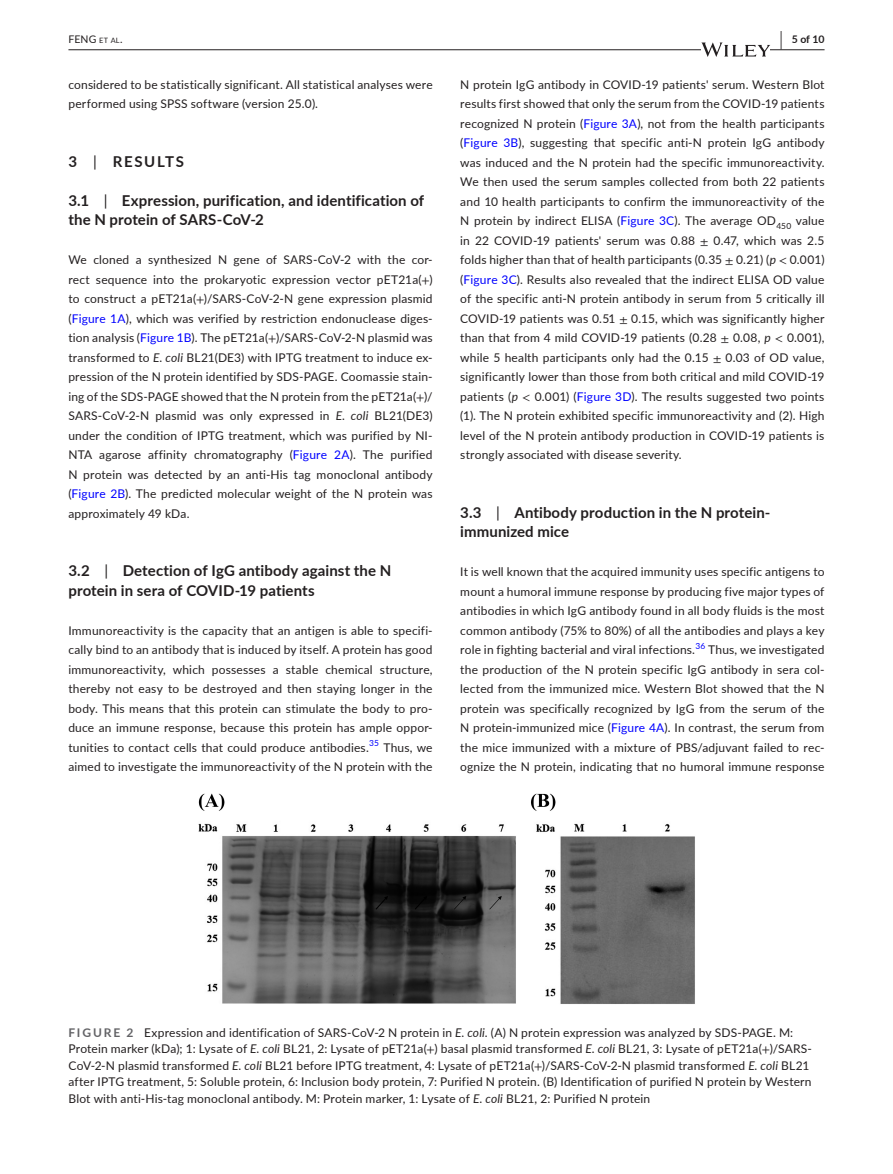
<style>
.page{position:relative;width:893px;height:1174px;background:#fff}
.page>*{position:absolute;margin:0;border:0;box-sizing:border-box;transform-origin:0 0}
.t1{font:700 15px/19.5px "Lato";letter-spacing:.005em;color:#231f20}
.t2{font:700 15px "Lato";letter-spacing:.105em;color:#231f20}
.t3{font:12px/19.5px "Lato";letter-spacing:.015em;color:#231f20;text-align:justify}
.t4{font:10.5px "Lato";color:#231f20}
.t5{font:700 10.5px "Lato";color:#231f20}
.t6{font:8.4px "Lato";color:#00f}
.s1{font-size:7.35px}
.s2{font-size:19.5px}
.s3{color:#00f}
.s4{font-family:"STIX"}
.s5{font-style:italic}
.s6{font-weight:400}
.s7{font-weight:700;color:#636366}
</style>
<div class="page">
<hr style="left:68px;top:49px;width:756px;height:1px;background:#231f20">
<svg style="left:701px;top:42px;width:69px;height:15px"></svg>
<img style="left:198px;top:793px;width:497px;height:211px">
<p class="t4" style="left:68px;top:31px;width:56px">FENG <span class="s1">et al</span>.</p>
<p class="t5" style="left:780px;top:31px;width:46px"><span class="s2">|</span> 5 of 10</p>
<p class="t3" style="left:68px;top:74px;width:366px">considered to be statistically significant. All statistical analyses were performed using SPSS software (version 25.0).</p>
<p class="t3" style="left:460px;top:74px;width:366px">N protein IgG antibody in COVID-19 patients' serum. Western Blot results first showed that only the serum from the COVID-19 patients recognized N protein (<span class="s3">Figure 3A</span>), not from the health participants (<span class="s3">Figure 3B</span>), suggesting that specific anti-N protein IgG antibody was induced and the N protein had the specific immunoreactivity.<br>We then used the serum samples collected from both 22 patients and 10 health participants to confirm the immunoreactivity of the N protein by indirect ELISA (<span class="s3">Figure 3C</span>). The average OD<sub>450</sub> value in 22 COVID-19 patients' serum was 0.88 <span class="s4">±</span> 0.47, which was 2.5 folds higher than that of health participants (0.35 <span class="s4">±</span> 0.21) (<span class="s5">p</span> <span class="s4">&lt;</span> 0.001) (<span class="s3">Figure 3C</span>). Results also revealed that the indirect ELISA OD value of the specific anti-N protein antibody in serum from 5 critically ill COVID-19 patients was 0.51 <span class="s4">±</span> 0.15, which was significantly higher than that from 4 mild COVID-19 patients (0.28 <span class="s4">±</span> 0.08, <span class="s5">p</span> <span class="s4">&lt;</span> 0.001), while 5 health participants only had the 0.15 <span class="s4">±</span> 0.03 of OD value, significantly lower than those from both critical and mild COVID-19 patients (<span class="s5">p</span> <span class="s4">&lt;</span> 0.001) (<span class="s3">Figure 3D</span>). The results suggested two points (1). The N protein exhibited specific immunoreactivity and (2). High level of the N protein antibody production in COVID-19 patients is strongly associated with disease severity.</p>
<p class="t2" style="left:68px;top:150px;width:117px">3 <span class="s6">|</span> RESULTS</p>
<p class="t1" style="left:68px;top:190px;width:357px">3.1 <span class="s6">|</span> Expression, purification, and identification of the N protein of SARS-CoV-2</p>
<p class="t3" style="left:68px;top:249px;width:366px">We cloned a synthesized N gene of SARS-CoV-2 with the cor&shy;rect sequence into the prokaryotic expression vector pET21a(<span class="s4">+</span>) to construct a pET21a(<span class="s4">+</span>)/SARS-CoV-2-N gene expression plasmid (<span class="s3">Figure 1A</span>), which was verified by restriction endonuclease diges&shy;tion analysis (<span class="s3">Figure 1B</span>). The pET21a(<span class="s4">+</span>)/SARS-CoV-2-N plasmid was transformed to <span class="s5">E. coli</span> BL21(DE3) with IPTG treatment to induce ex&shy;pression of the N protein identified by SDS-PAGE. Coomassie stain&shy;ing of the SDS-PAGE showed that the N protein from the pET21a(<span class="s4">+</span>)/ SARS-CoV-2-N plasmid was only expressed in <span class="s5">E. coli</span> BL21(DE3) under the condition of IPTG treatment, which was purified by NI-NTA agarose affinity chromatography (<span class="s3">Figure 2A</span>). The purified N protein was detected by an anti-His tag monoclonal antibody (<span class="s3">Figure 2B</span>). The predicted molecular weight of the N protein was approximately 49 kDa.</p>
<p class="t1" style="left:460px;top:502px;width:312px">3.3 <span class="s6">|</span> Antibody production in the N protein&shy;immunized mice</p>
<p class="t3" style="left:460px;top:561px;width:366px">It is well known that the acquired immunity uses specific antigens to mount a humoral immune response by producing five major types of antibodies in which IgG antibody found in all body fluids is the most common antibody (75% to 80%) of all the antibodies and plays a key role in fighting bacterial and viral infections.</p>
<p class="t1" style="left:68px;top:560px;width:324px">3.2 <span class="s6">|</span> Detection of IgG antibody against the N protein in sera of COVID-19 patients</p>
<p class="t3" style="left:68px;top:620px;width:366px">Immunoreactivity is the capacity that an antigen is able to specifi&shy;cally bind to an antibody that is induced by itself. A protein has good immunoreactivity, which possesses a stable chemical structure, thereby not easy to be destroyed and then staying longer in the body. This means that this protein can stimulate the body to pro&shy;duce an immune response, because this protein has ample oppor&shy;tunities to contact cells that could produce antibodies.</p>
<p class="t6" style="left:695px;top:640px;width:11px">36</p>
<p class="t3" style="left:460px;top:639px;width:366px;text-indent:248px">Thus, we investigated the production of the N protein specific IgG antibody in sera col&shy;lected from the immunized mice. Western Blot showed that the N protein was specifically recognized by IgG from the serum of the N protein-immunized mice (<span class="s3">Figure 4A</span>). In contrast, the serum from the mice immunized with a mixture of PBS/adjuvant failed to rec&shy;ognize the N protein, indicating that no humoral immune response</p>
<p class="t6" style="left:369px;top:737px;width:11px">35</p>
<p class="t3" style="left:68px;top:737px;width:366px;text-align:right">Thus, we<br>aimed to investigate the immunoreactivity of the N protein with the</p>
<p class="t3" style="left:68px;top:1023px;width:745px;line-height:16.5px;text-align:left"><span class="s7">FIGURE 2</span> Expression and identification of SARS-CoV-2 N protein in <span class="s5">E. coli</span>. (A) N protein expression was analyzed by SDS-PAGE. M:<br>Protein marker (kDa); 1: Lysate of <span class="s5">E. coli</span> BL21, 2: Lysate of pET21a(<span class="s4">+</span>) basal plasmid transformed <span class="s5">E. coli</span> BL21, 3: Lysate of pET21a(<span class="s4">+</span>)/SARS-CoV-2-N plasmid transformed <span class="s5">E. coli</span> BL21 before IPTG treatment, 4: Lysate of pET21a(<span class="s4">+</span>)/SARS-CoV-2-N plasmid transformed <span class="s5">E. coli</span> BL21 after IPTG treatment, 5: Soluble protein, 6: Inclusion body protein, 7: Purified N protein. (B) Identification of purified N protein by Western Blot with anti-His-tag monoclonal antibody. M: Protein marker, 1: Lysate of <span class="s5">E</span>. <span class="s5">coli</span> BL21, 2: Purified N protein</p>
</div>
